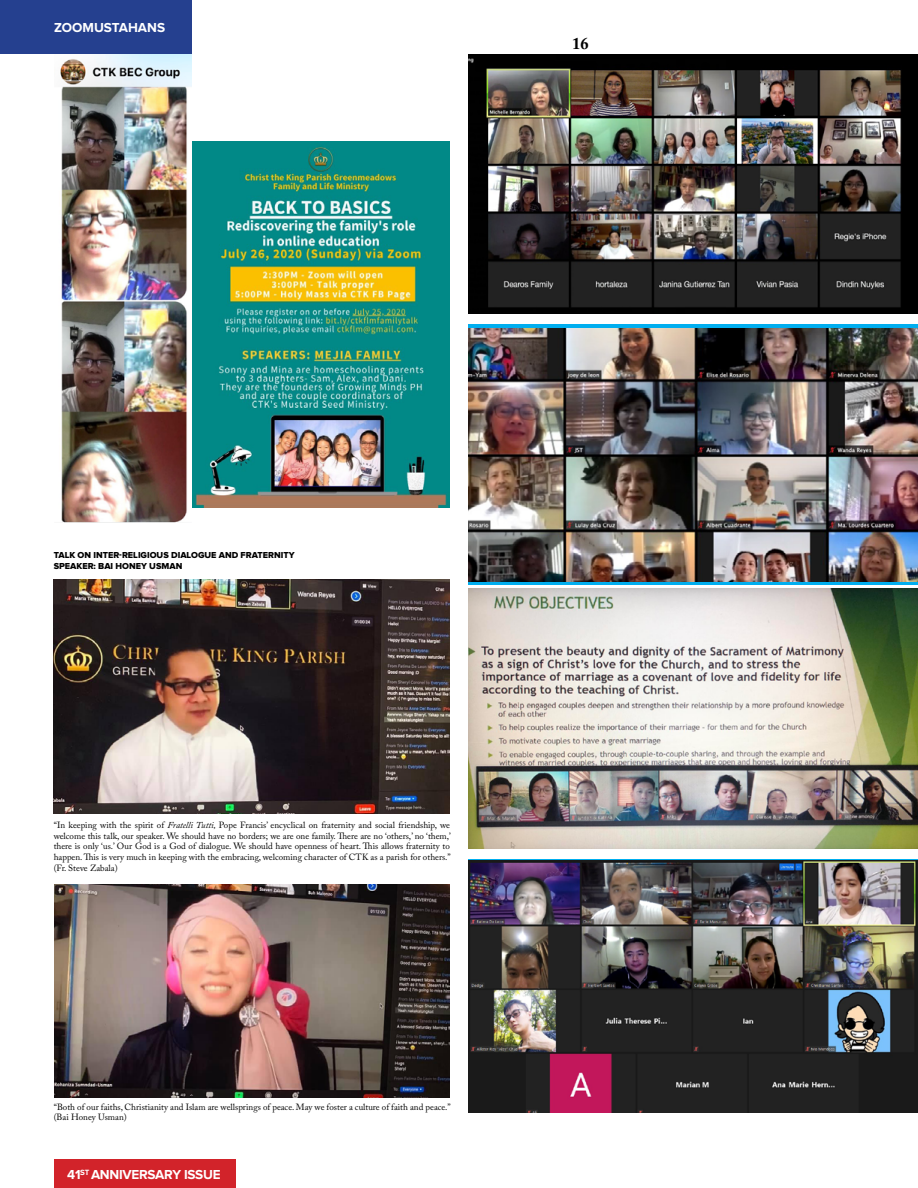
<style>
.page{position:relative;width:918px;height:1188px;background:#fff}
.page>*{position:absolute;margin:0;border:0;box-sizing:border-box;transform-origin:0 0}
.t1{font:700 16.5px "Adobe Caslon Pro";color:#000}
.t2{font:700 13.5px "Proxima Nova";letter-spacing:-.02em;color:#fff}
.t3{font:700 13.5px "Proxima Nova";color:#fff}
.t4{font:9px/10.8px "Adobe Caslon Pro";color:#000;text-align:justify}
.t5{font:9px/10.8px "Proxima Nova Extrabld";color:#000}
.s1{font-style:italic}
</style>
<div class="page">
<div style="left:54px;top:1160px;width:181px;height:28px;background:#d2232a"></div>
<div style="left:0;top:0;width:192px;height:54px;background:#25408f"></div>
<img style="left:468px;top:861px;width:449px;height:251px">
<img style="left:468px;top:589px;width:450px;height:259px">
<img style="left:468px;top:54px;width:450px;height:260px">
<div style="left:468px;top:324px;width:450px;height:261px;background:linear-gradient(to right,#00aeef,#00aeef)"></div>
<img style="left:468px;top:328px;width:450px;height:253px">
<img style="left:192px;top:142px;width:258px;height:365px">
<img style="left:60px;top:54px;width:132px;height:469px">
<img style="left:54px;top:579px;width:396px;height:235px">
<img style="left:54px;top:884px;width:396px;height:213px">
<h2 class="t3" style="left:54px;top:22px;width:113px">ZOOMUSTAHANS</h2>
<h1 class="t1" style="left:572px;top:34px;width:18px">16</h1>
<p class="t5" style="left:54px;top:550px;width:242px">TALK ON INTER-RELIGIOUS DIALOGUE AND FRATERNITY<br>SPEA</p>
<p class="t5" style="left:77px;top:561px;width:107px">KER: BAI HONEY USMAN</p>
<p class="t4" style="left:54px;top:819px;width:399px">“In keeping with the spirit of <span class="s1">Fratelli Tutti,</span> Pope Francis’ encyclical on fraternity and social friendship, we welcome this talk, our speaker. We should have no borders; we are one family. There are no ‘others,’ no ‘them,’ there is only ‘us.’ Our God is a God of dialogue. We should have openness of heart. This allows fraternity to happen. This is very much in keeping with the embracing, welcoming character of CTK as a parish for others.” (Fr. Steve Zabala)</p>
<p class="t4" style="left:54px;top:1101px;width:399px">“Both of our faiths, Christianity and Islam are wellsprings of peace. May we foster a culture of faith and peace.” (Bai Honey Usman)</p>
<h2 class="t2" style="left:67px;top:1169px;width:74px">41<sup>ST</sup> ANNIVERSARY</h2>
<h2 class="t2" style="left:184px;top:1169px;width:38px">ISSUE</h2>
</div>
